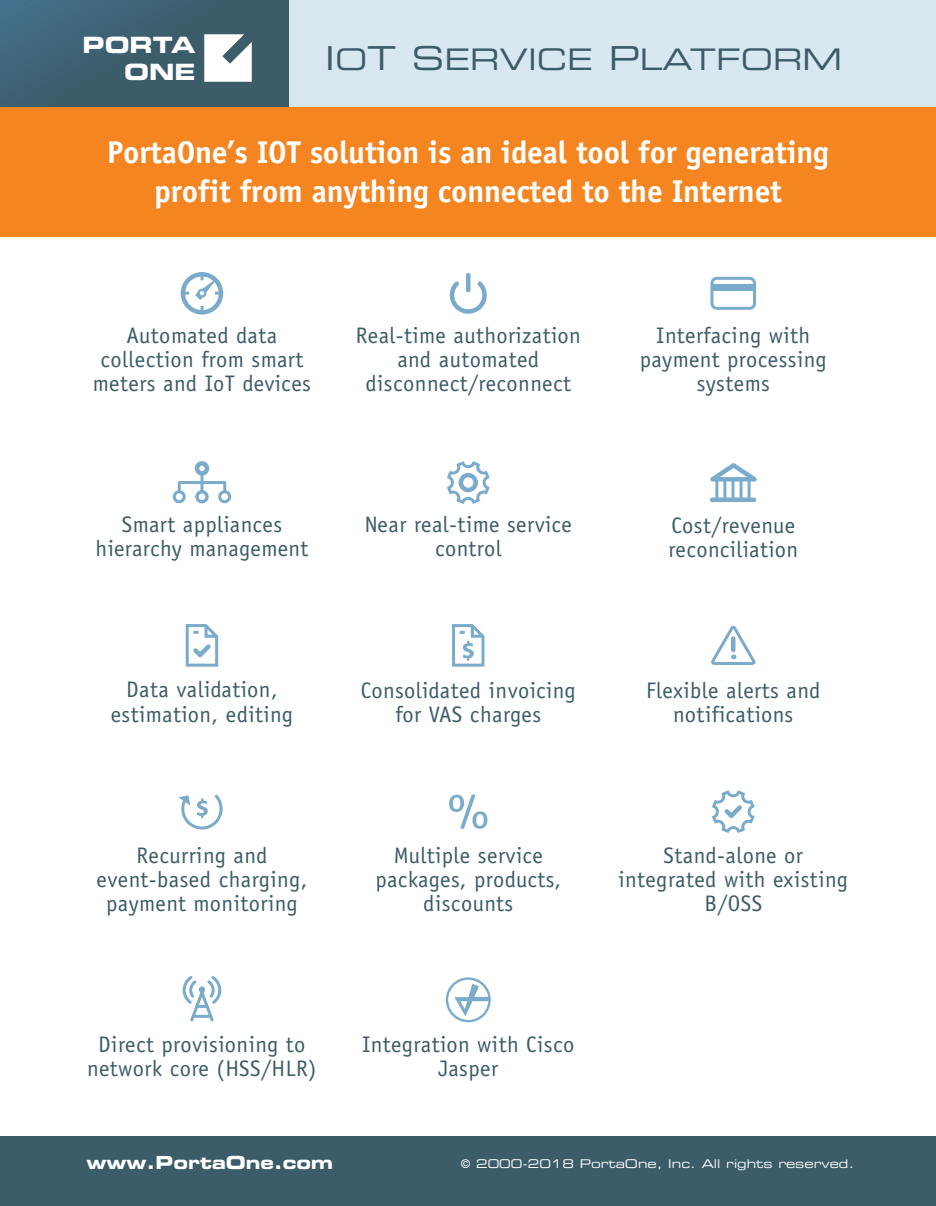
<style>
.page{position:relative;width:936px;height:1206px;background:#fff}
.page>*{position:absolute;margin:0;border:0;box-sizing:border-box;transform-origin:0 0}
.t1{font:700 31.5px/39px "Officina Sans CE";letter-spacing:-.005em;color:#fff;text-align:center}
.t2{font:29.7px "Eurostile CE Extended Two";color:#3b5c68}
.t3{font:22.5px/24px "Officina Sans CE";letter-spacing:.02em;color:#3b5c68;text-align:center}
.t4{font:22.35px/26.8px "Eurostile CE Bold Extended Two";color:#fff;text-align:right}
.t5{font:18px "Eurostile CE Bold Extended Two";color:#fff}
.t6{font:12px "Eurostile CE Extended Two";color:#fff}
.s1{font-size:33px}
</style>
<div class="page">
<svg style="left:0;top:0;width:290px;height:107px;background:#3d6070"></svg>
<div style="left:290px;top:0;width:645px;height:109px;background:#d8e8f1"></div>
<div style="left:0;top:1136px;width:935px;height:69px;background:#3b5c68"></div>
<div style="left:0;top:107px;width:935px;height:129px;background:#f58520"></div>
<svg style="left:454px;top:983px;width:35px;height:32px"></svg>
<div style="left:445px;top:977px;width:45px;height:44px;border:2px solid #7babca;border-radius:50%"></div>
<svg style="left:182px;top:976px;width:40px;height:46px"></svg>
<hr style="left:193px;top:1014px;width:18px;height:3px;background:#7babca">
<svg style="left:204px;top:34px;width:48px;height:48px"></svg>
<div style="left:710px;top:277px;width:45px;height:33px;border:3px solid #7babca;border-radius:5px"></div>
<div style="left:711px;top:285px;width:43px;height:6px;background:#7babca"></div>
<hr style="left:200px;top:473px;width:3px;height:18px;background:#7babca">
<div style="left:195px;top:490px;width:13px;height:13px;border:3px solid #7babca;border-radius:50%"></div>
<div style="left:173px;top:490px;width:13px;height:13px;border:3px solid #7babca;border-radius:50%"></div>
<div style="left:218px;top:490px;width:13px;height:13px;border:3px solid #7babca;border-radius:50%"></div>
<div style="left:195px;top:461px;width:14px;height:14px;border:4px solid #7babca;border-radius:50%"></div>
<div style="left:178px;top:481px;width:48px;height:12px;border:3px solid #7babca"></div>
<svg style="left:186px;top:624px;width:33px;height:42px"></svg>
<svg style="left:452px;top:624px;width:33px;height:42px"></svg>
<svg style="left:180px;top:272px;width:43px;height:42px"></svg>
<svg style="left:178px;top:794px;width:45px;height:36px"></svg>
<svg style="left:450px;top:277px;width:37px;height:37px"></svg>
<hr style="left:466px;top:275px;width:4px;height:15px;background:#7babca">
<svg style="left:447px;top:461px;width:42px;height:42px"></svg>
<div style="left:458px;top:473px;width:19px;height:19px;border:4px solid #7babca;border-radius:50%"></div>
<svg style="left:712px;top:790px;width:42px;height:42px"></svg>
<svg style="left:449px;top:794px;width:38px;height:34px"></svg>
<svg style="left:710px;top:463px;width:47px;height:22px"></svg>
<hr style="left:715px;top:480px;width:3px;height:19px;background:#7babca">
<hr style="left:723px;top:479px;width:3px;height:20px;background:#7babca">
<hr style="left:731px;top:479px;width:3px;height:20px;background:#7babca">
<hr style="left:739px;top:479px;width:3px;height:20px;background:#7babca">
<hr style="left:747px;top:479px;width:3px;height:20px;background:#7babca">
<div style="left:711px;top:497px;width:42px;height:5px;background:#7babca"></div>
<svg style="left:711px;top:625px;width:44px;height:39px"></svg>
<p class="t4" style="left:82px;top:31px;width:114px">PORTA<br>ONE</p>
<h2 class="t2" style="left:325px;top:42px;width:518px"><span class="s1">I</span>O<span class="s1">T S</span>ERVICE <span class="s1">P</span>LATFORM</h2>
<h1 class="t1" style="left:107px;top:133px;width:723px">PortaOne’s IOT solution is an ideal tool for generating profit from anything connected to the Internet</h1>
<p class="t3" style="left:93px;top:323px;width:219px">Automated data collection from smart meters and IoT devices</p>
<p class="t3" style="left:355px;top:323px;width:226px">Real-time authorization and automated disconnect/reconnect</p>
<p class="t3" style="left:96px;top:512px;width:214px">Smart appliances hierarchy management</p>
<p class="t3" style="left:364px;top:512px;width:209px">Near real-time service control</p>
<p class="t3" style="left:639px;top:324px;width:188px">Interfacing with payment processing systems</p>
<p class="t3" style="left:668px;top:513px;width:131px;text-align:left">Cost/revenue reconciliation</p>
<p class="t3" style="left:111px;top:677px;width:184px">Data validation, estimation, editing</p>
<p class="t3" style="left:96px;top:842px;width:212px">Recurring and event-based charging, payment monitoring</p>
<p class="t3" style="left:360px;top:677px;width:216px">Consolidated invoicing for VAS charges</p>
<p class="t3" style="left:646px;top:678px;width:175px">Flexible alerts and notifications</p>
<p class="t3" style="left:375px;top:843px;width:187px">Multiple service packages, products, discounts</p>
<p class="t3" style="left:618px;top:843px;width:231px">Stand-alone or integrated with existing<br>B/OSS</p>
<p class="t3" style="left:87px;top:1031px;width:231px">Direct provisioning to network core (HSS/HLR)</p>
<p class="t3" style="left:362px;top:1032px;width:214px">Integration with Cisco<br>Jasper</p>
<p class="t5" style="left:86px;top:1151px;width:248px">www.PortaOne.com</p>
<p class="t6" style="left:460px;top:1155px;width:395px">© 2000-2018 PortaOne, Inc. All rights reserved.</p>
</div>
